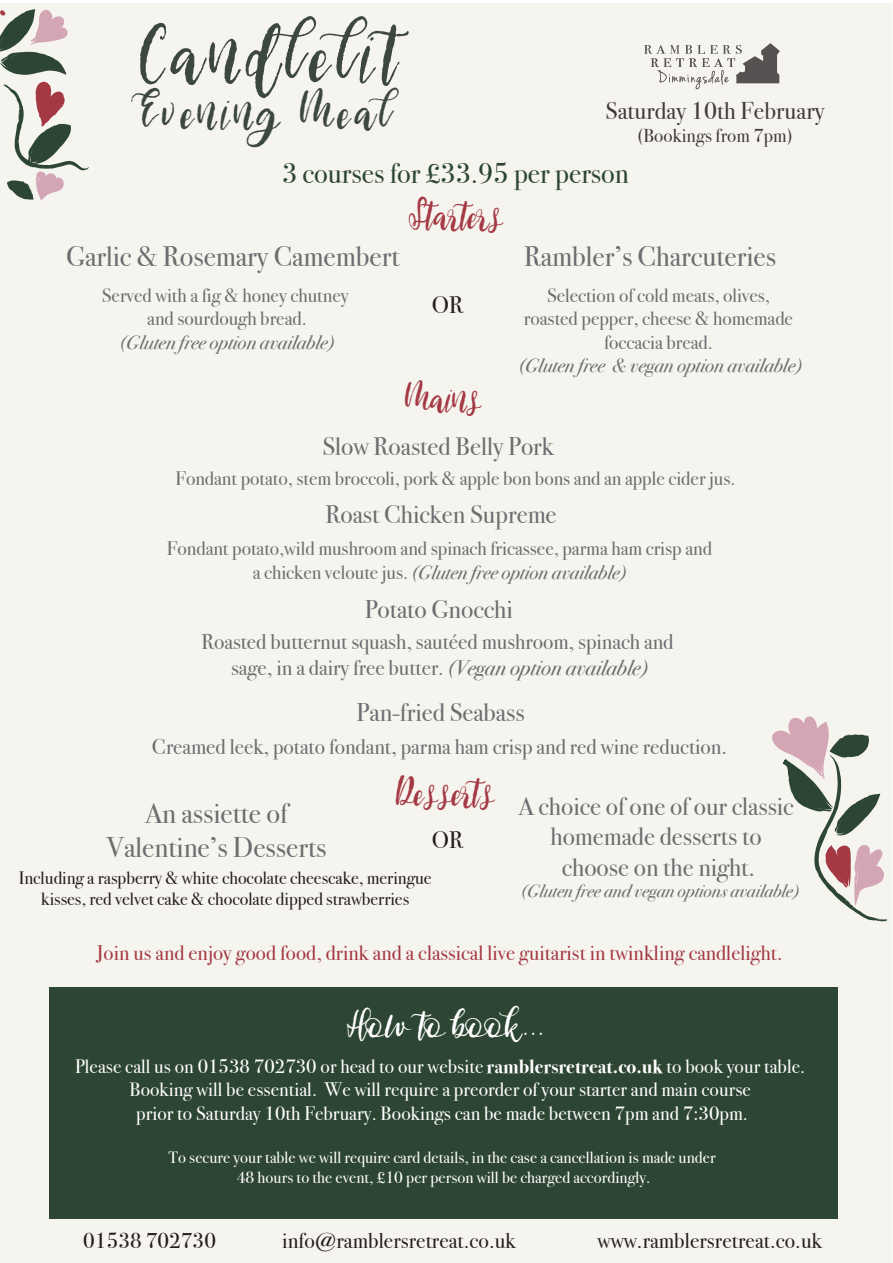
<style>
.page{position:relative;width:893px;height:1263px;background:#fff}
.page>*{position:absolute;margin:0;border:0;box-sizing:border-box;transform-origin:0 0}
.t1{font:61.65px "Bachelor Pad";letter-spacing:.12em;color:#3c473f}
.t2{font:38.85px "Bachelor Pad";letter-spacing:.12em;color:#3c473f}
.t3{font:30px "Bachelor Pad";letter-spacing:.005em;color:#a43843}
.t4{font:30px "Bachelor Pad";letter-spacing:.005em;color:#fff}
.t5{font:28.5px/34.2px "Bodoni Svty Two OSITCTT";color:#6c6d70;text-align:center}
.t6{font:28.5px "Bodoni Svty Two ITCTT";color:#2d4533}
.t7{font:25.65px "Bodoni Svty Two OSITCTT";color:#6c6d70}
.t8{font:25.5px/30.6px "Bodoni Svty Two OSITCTT";color:#6c6d70;text-align:center}
.t9{font:24.3px "Bodoni Svty Two ITCTT";letter-spacing:.005em;color:rgb(35 31 32/.87)}
.t10{font:24px "Bodoni Svty Two OSITCTT";color:#231f20}
.t11{font:21.75px "Bodoni Svty Two ITCTT";letter-spacing:.005em;color:#231f20}
.t12{font:21.6px/25.8px "Bodoni Svty Two OSITCTT";color:#6c6d70;text-align:center}
.t13{font:21px "Bodoni Svty Two ITCTT";letter-spacing:.005em;color:#a43843}
.t14{font:19.5px/23.4px "Bodoni Svty Two OSITCTT";color:#6c6d70;text-align:center}
.t15{font:19.5px/23.4px "Bodoni Svty Two ITCTT";letter-spacing:.005em;color:#fff;text-align:center}
.t16{font:italic 19.5px "Bodoni Svty Two OSITCTT";color:#6c6d70}
.t17{font:19.05px "Bodoni Svty Two ITCTT";letter-spacing:.005em;color:rgb(35 31 32/.87)}
.t18{font:18px/21.6px "Bodoni Svty Two ITCTT";color:#231f20;text-align:center}
.t19{font:italic 18px "Bodoni Svty Two OSITCTT";color:#6c6d70}
.t20{font:16.5px/19.8px "Bodoni Svty Two ITCTT";letter-spacing:.005em;color:#fff;text-align:center}
.s1{font-style:italic}
.s2{font-weight:700}
</style>
<div class="page">
<div style="left:0;top:3px;width:892px;height:1260px;background:#f5f4ee"></div>
<svg style="left:644px;top:43px;width:136px;height:46px"></svg>
<svg style="left:0;top:9px;width:68px;height:66px"></svg>
<svg style="left:3px;top:82px;width:86px;height:118px"></svg>
<svg style="left:772px;top:716px;width:117px;height:205px"></svg>
<div style="left:50px;top:987px;width:788px;height:232px;background:#2d4533"></div>
<h1 class="t1" style="left:142px;top:9px;width:257px">Candlelit</h1>
<h2 class="t2" style="left:132px;top:83px;width:279px">Evening Meal</h2>
<p class="t9" style="left:605px;top:91px;width:221px">Saturday 10th February</p>
<p class="t17" style="left:637px;top:120px;width:157px">(Bookings from 7pm)</p>
<h3 class="t6" style="left:282px;top:150px;width:348px">3 courses for £33.95 per person</h3>
<h3 class="t5" style="left:66px;top:239px;width:335px">Garlic &amp; Rosemary Camembert</h3>
<p class="t14" style="left:102px;top:284px;width:248px">Served with a fig &amp; honey chutney and sourdough bread.</p>
<p class="t16" style="left:120px;top:330px;width:216px">(Gluten free option available)</p>
<h3 class="t3" style="left:409px;top:193px;width:94px">Starters</h3>
<p class="t10" style="left:432px;top:291px;width:33px">OR</p>
<h3 class="t3" style="left:405px;top:376px;width:77px">Mains</h3>
<h3 class="t5" style="left:524px;top:239px;width:253px">Rambler’s Charcuteries</h3>
<p class="t14" style="left:524px;top:284px;width:271px">Selection of cold meats, olives, roasted pepper, cheese &amp; homemade foccacia bread.</p>
<p class="t16" style="left:519px;top:353px;width:284px">(Gluten free &amp; vegan option available)</p>
<h3 class="t7" style="left:322px;top:431px;width:233px">Slow Roasted Belly Pork</h3>
<p class="t14" style="left:175px;top:467px;width:561px">Fondant potato, stem broccoli, pork &amp; apple bon bons and an apple cider jus.</p>
<h3 class="t7" style="left:325px;top:499px;width:233px">Roast Chicken Supreme</h3>
<p class="t14" style="left:167px;top:537px;width:547px">Fondant potato,wild mushroom and spinach fricassee, parma ham crisp and a chicken veloute jus. <span class="s1">(Gluten free option available)</span></p>
<h3 class="t7" style="left:365px;top:594px;width:150px">Potato Gnocchi</h3>
<p class="t12" style="left:201px;top:629px;width:473px">Roasted butternut squash, sautéed mushroom, spinach and sage, in a dairy free butter. <span class="s1">(Vegan option available)</span></p>
<h3 class="t7" style="left:357px;top:697px;width:169px">Pan-fried Seabass</h3>
<p class="t12" style="left:152px;top:733px;width:577px">Creamed leek, potato fondant, parma ham crisp and red wine reduction.</p>
<h3 class="t3" style="left:398px;top:770px;width:97px">Desserts</h3>
<h3 class="t5" style="left:106px;top:796px;width:222px">An assiette of<br>Valentine’s Desserts</h3>
<p class="t18" style="left:19px;top:865px;width:414px">Including a raspberry &amp; white chocolate cheescake, meringue kisses, red velvet cake &amp; chocolate dipped strawberries</p>
<p class="t10" style="left:432px;top:825px;width:33px">OR</p>
<h3 class="t8" style="left:518px;top:791px;width:277px">A choice of one of our classic homemade desserts to choose on the night.</h3>
<p class="t19" style="left:521px;top:880px;width:279px">(Gluten free and vegan options available)</p>
<p class="t13" style="left:97px;top:936px;width:687px">Join us and enjoy good food, drink and a classical live guitarist in twinkling candlelight.</p>
<h3 class="t4" style="left:348px;top:1003px;width:197px">How to book...</h3>
<p class="t15" style="left:75px;top:1052px;width:732px">Please call us on 01538 702730 or head to our website <span class="s2">ramblersretreat.co.uk</span> to book your table.<br>Booking will be essential. We will require a preorder of your starter and main course<br>prior to Saturday 10th February. Bookings can be made between 7pm and 7:30pm.</p>
<p class="t20" style="left:168px;top:1146px;width:549px">To secure your table we will require card details, in the case a cancellation is made under<br>48 hours to the event, £10 per person will be charged accordingly.</p>
<p class="t11" style="left:83px;top:1223px;width:134px">01538 702730</p>
<p class="t11" style="left:282px;top:1223px;width:235px">info@ramblersretreat.co.uk</p>
<p class="t11" style="left:598px;top:1223px;width:226px">www.ramblersretreat.co.uk</p>
</div>
